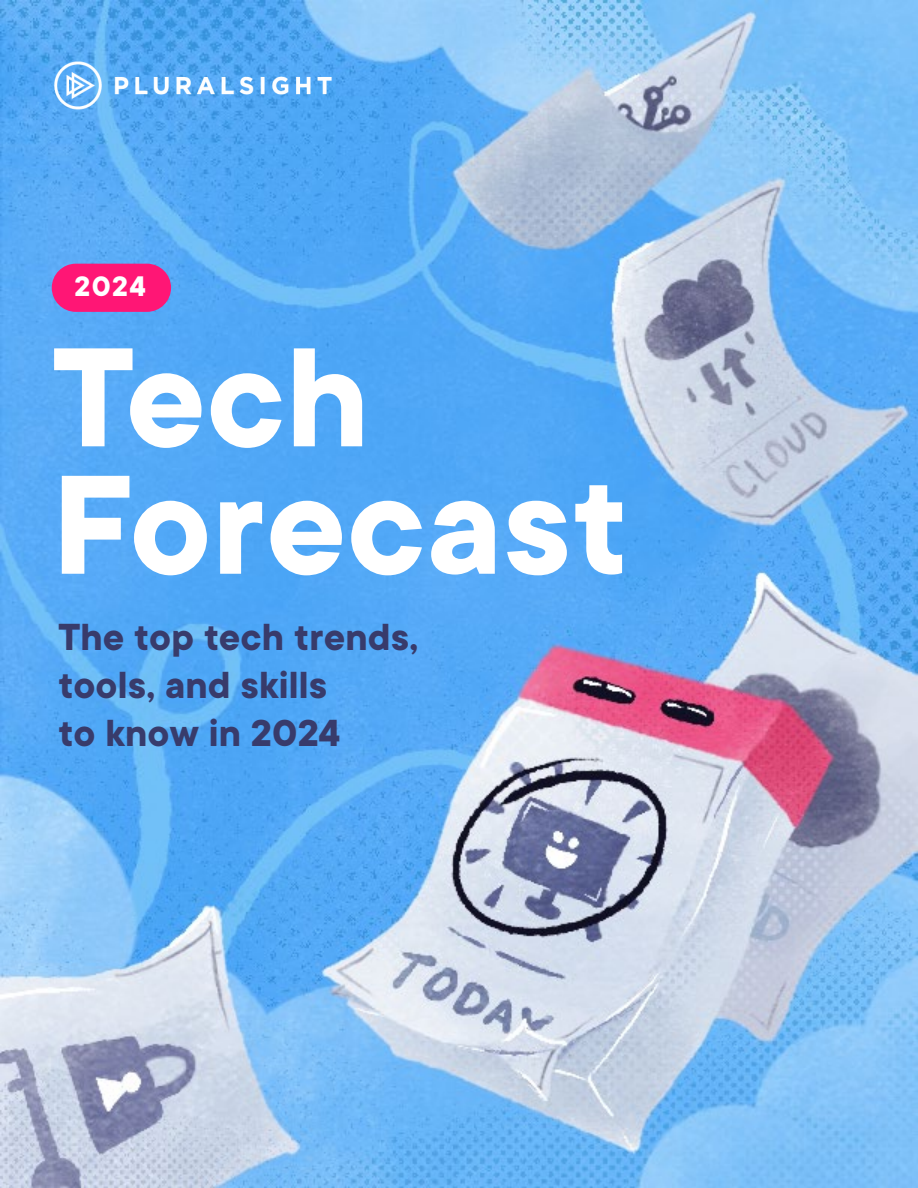
<style>
.page{position:relative;width:918px;height:1188px;background:#fff}
.page>*{position:absolute;margin:0;border:0;box-sizing:border-box;transform-origin:0 0}
.t1{font:700 134.55px/127.5px "PSTT Commons";letter-spacing:.005em;color:#fff}
.t2{font:700 36px/48px "PSTT Commons";letter-spacing:.005em;color:#383b6b}
.t3{font:700 27px "PSTT Commons";color:#fff}
</style>
<div class="page">
<img style="left:0;top:0;width:918px;height:1188px">
<img style="left:52px;top:62px;width:282px;height:48px">
<div style="left:52px;top:264px;width:119px;height:48px;background:#ff1675;border-radius:24px"></div>
<p class="t3" style="left:74px;top:266px;width:73px">2024</p>
<h1 class="t1" style="left:52px;top:330px;width:578px">Tech<br>Forecast</h1>
<p class="t2" style="left:58px;top:612px;width:361px">The top tech trends, tools, and skills<br>to know in 2024</p>
</div>
